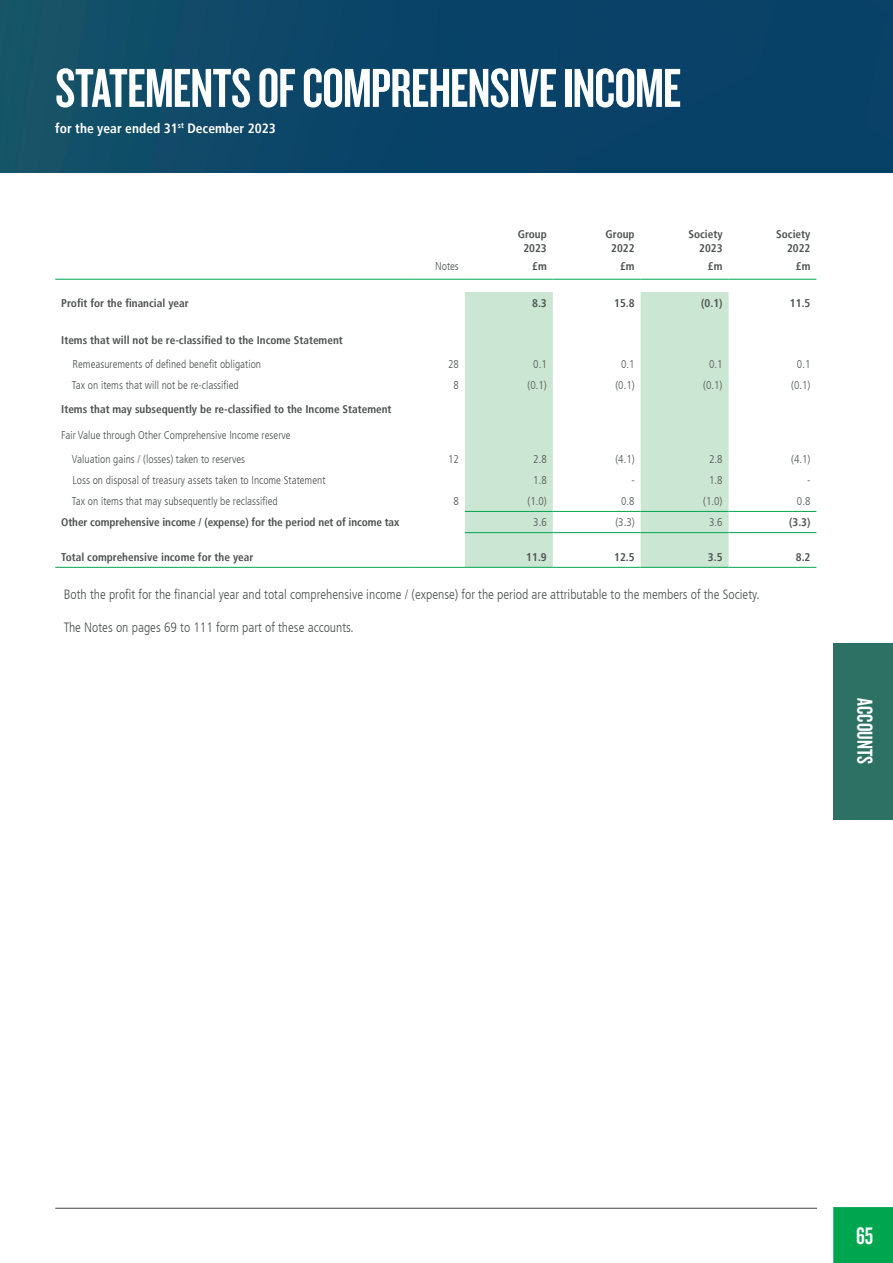
<style>
.page{position:relative;width:893px;height:1263px;background:#fff}
.page>*{position:absolute;margin:0;border:0;box-sizing:border-box;transform-origin:0 0}
.t1{font:57px "Knockout 48 Featherweight";letter-spacing:-.015em;color:#fff}
.t2{font:24.75px "Knockout 48 Featherweight";color:#fff}
.t3{font:22.5px "Knockout 48 Featherweight";color:#fff}
.t4{font:300 condensed 13.5px "Frutiger LT";color:#505353}
.t5{font:700 condensed 13.5px "Frutiger LT";color:#fff}
.t6{font:300 condensed 11.25px/23.7px "Frutiger LT";color:#505353}
.t7{font:700 condensed 11.25px/13.5px "Frutiger LT";color:#505353;text-align:center}
</style>
<div class="page">
<hr style="left:55px;top:1208px;width:762px;height:1px;background:#57585a">
<div style="left:833px;top:1207px;width:60px;height:56px;background:#00a54f"></div>
<img style="left:0;top:0;width:893px;height:172px">
<svg style="left:465px;top:292px;width:264px;height:275px;fill:#cbe6d3"></svg>
<hr style="left:55px;top:279px;width:356px;height:1px;background:#00a54f">
<hr style="left:411px;top:279px;width:54px;height:1px;background:#00a54f">
<hr style="left:465px;top:279px;width:88px;height:1px;background:#00a54f">
<hr style="left:553px;top:279px;width:88px;height:1px;background:#00a54f">
<hr style="left:641px;top:279px;width:88px;height:1px;background:#00a54f">
<hr style="left:729px;top:279px;width:87px;height:1px;background:#00a54f">
<hr style="left:465px;top:511px;width:88px;height:1px;background:#00a54f">
<hr style="left:553px;top:511px;width:88px;height:1px;background:#00a54f">
<hr style="left:641px;top:511px;width:88px;height:1px;background:#00a54f">
<hr style="left:729px;top:511px;width:87px;height:1px;background:#00a54f">
<hr style="left:465px;top:532px;width:88px;height:1px;background:#00a54f">
<hr style="left:553px;top:532px;width:88px;height:1px;background:#00a54f">
<hr style="left:641px;top:532px;width:88px;height:1px;background:#00a54f">
<hr style="left:729px;top:532px;width:87px;height:1px;background:#00a54f">
<hr style="left:55px;top:567px;width:356px;height:1px;background:#00a54f">
<hr style="left:411px;top:567px;width:54px;height:1px;background:#00a54f">
<hr style="left:465px;top:567px;width:88px;height:1px;background:#00a54f">
<hr style="left:553px;top:567px;width:88px;height:1px;background:#00a54f">
<hr style="left:641px;top:567px;width:88px;height:1px;background:#00a54f">
<hr style="left:729px;top:567px;width:87px;height:1px;background:#00a54f">
<div style="left:833px;top:643px;width:60px;height:176px;background:#2d7164"></div>
<h1 class="t1" style="left:55px;top:53px;width:627px">STATEMENTS OF COMPREHENSIVE INCOME</h1>
<p class="t5" style="left:55px;top:120px;width:222px">for the year ended 31<sup>st</sup> December 2023</p>
<p class="t7" style="left:518px;top:227px;width:31px">Group<br>2023</p>
<p class="t7" style="left:606px;top:227px;width:31px">Group<br>2022</p>
<p class="t7" style="left:688px;top:227px;width:36px;text-align:right">Society<br>2023</p>
<p class="t7" style="left:776px;top:227px;width:36px;text-align:right">Society<br>2022</p>
<p class="t6" style="left:435px;top:254px;width:25px">Notes</p>
<p class="t7" style="left:532px;top:259px;width:16px">£m</p>
<p class="t7" style="left:620px;top:259px;width:16px">£m</p>
<p class="t7" style="left:708px;top:259px;width:16px">£m</p>
<p class="t7" style="left:796px;top:259px;width:16px">£m</p>
<p class="t7" style="left:61px;top:296px;width:129px">Profit for the financial year</p>
<p class="t7" style="left:532px;top:296px;width:16px">8.3</p>
<p class="t7" style="left:614px;top:296px;width:22px">15.8</p>
<p class="t7" style="left:701px;top:296px;width:23px">(0.1)</p>
<p class="t7" style="left:790px;top:296px;width:22px">11.5</p>
<p class="t7" style="left:61px;top:333px;width:283px">Items that will not be re-classified to the Income Statement</p>
<p class="t6" style="left:73px;top:352px;width:190px">Remeasurements of defined benefit obligation</p>
<p class="t6" style="left:448px;top:352px;width:12px">28</p>
<p class="t6" style="left:533px;top:352px;width:15px">0.1</p>
<p class="t6" style="left:621px;top:352px;width:15px">0.1</p>
<p class="t6" style="left:709px;top:352px;width:15px">0.1</p>
<p class="t6" style="left:797px;top:352px;width:15px">0.1</p>
<p class="t6" style="left:72px;top:373px;width:168px">Tax on items that will not be re-classified</p>
<p class="t6" style="left:453px;top:373px;width:7px">8</p>
<p class="t6" style="left:527px;top:373px;width:21px">(0.1)</p>
<p class="t6" style="left:615px;top:373px;width:21px">(0.1)</p>
<p class="t6" style="left:703px;top:373px;width:21px">(0.1)</p>
<p class="t6" style="left:791px;top:373px;width:21px">(0.1)</p>
<p class="t7" style="left:61px;top:402px;width:332px">Items that may subsequently be re-classified to the Income Statement</p>
<p class="t6" style="left:72px;top:423px;width:220px;text-indent:-11px">Fair Value through Other Comprehensive Income reserve<br>Valuation gains / (losses) taken to reserves</p>
<p class="t6" style="left:448px;top:447px;width:12px">12</p>
<p class="t6" style="left:533px;top:447px;width:15px">2.8</p>
<p class="t6" style="left:615px;top:447px;width:21px">(4.1)</p>
<p class="t6" style="left:709px;top:447px;width:15px">2.8</p>
<p class="t6" style="left:791px;top:447px;width:21px">(4.1)</p>
<p class="t6" style="left:73px;top:468px;width:254px">Loss on disposal of treasury assets taken to Income Statement</p>
<p class="t6" style="left:533px;top:468px;width:15px">1.8</p>
<p class="t6" style="left:631px;top:468px;width:5px">-</p>
<p class="t6" style="left:709px;top:468px;width:15px">1.8</p>
<p class="t6" style="left:807px;top:468px;width:5px">-</p>
<p class="t6" style="left:72px;top:489px;width:207px">Tax on items that may subsequently be reclassified</p>
<p class="t6" style="left:453px;top:489px;width:7px">8</p>
<p class="t6" style="left:527px;top:489px;width:21px">(1.0)</p>
<p class="t6" style="left:621px;top:489px;width:15px">0.8</p>
<p class="t6" style="left:703px;top:489px;width:21px">(1.0)</p>
<p class="t6" style="left:797px;top:489px;width:15px">0.8</p>
<p class="t7" style="left:61px;top:516px;width:340px">Other comprehensive income / (expense) for the period net of income tax</p>
<p class="t6" style="left:533px;top:511px;width:15px">3.6</p>
<p class="t6" style="left:615px;top:511px;width:21px">(3.3)</p>
<p class="t6" style="left:709px;top:511px;width:15px">3.6</p>
<p class="t7" style="left:789px;top:516px;width:23px">(3.3)</p>
<p class="t7" style="left:61px;top:550px;width:194px">Total comprehensive income for the year</p>
<p class="t7" style="left:526px;top:550px;width:22px">11.9</p>
<p class="t7" style="left:614px;top:550px;width:22px">12.5</p>
<p class="t7" style="left:708px;top:550px;width:16px">3.5</p>
<p class="t7" style="left:796px;top:550px;width:16px">8.2</p>
<p class="t4" style="left:64px;top:587px;width:697px">Both the profit for the financial year and total comprehensive income / (expense) for the period are attributable to the members of the Society.</p>
<p class="t4" style="left:64px;top:619px;width:291px">The Notes on pages 69 to 111 form part of these accounts.</p>
<h3 class="t3" style="left:879px;top:698px;width:67px;rotate:90deg">ACCOUNTS</h3>
<h2 class="t2" style="left:856px;top:1220px;width:19px">65</h2>
</div>
